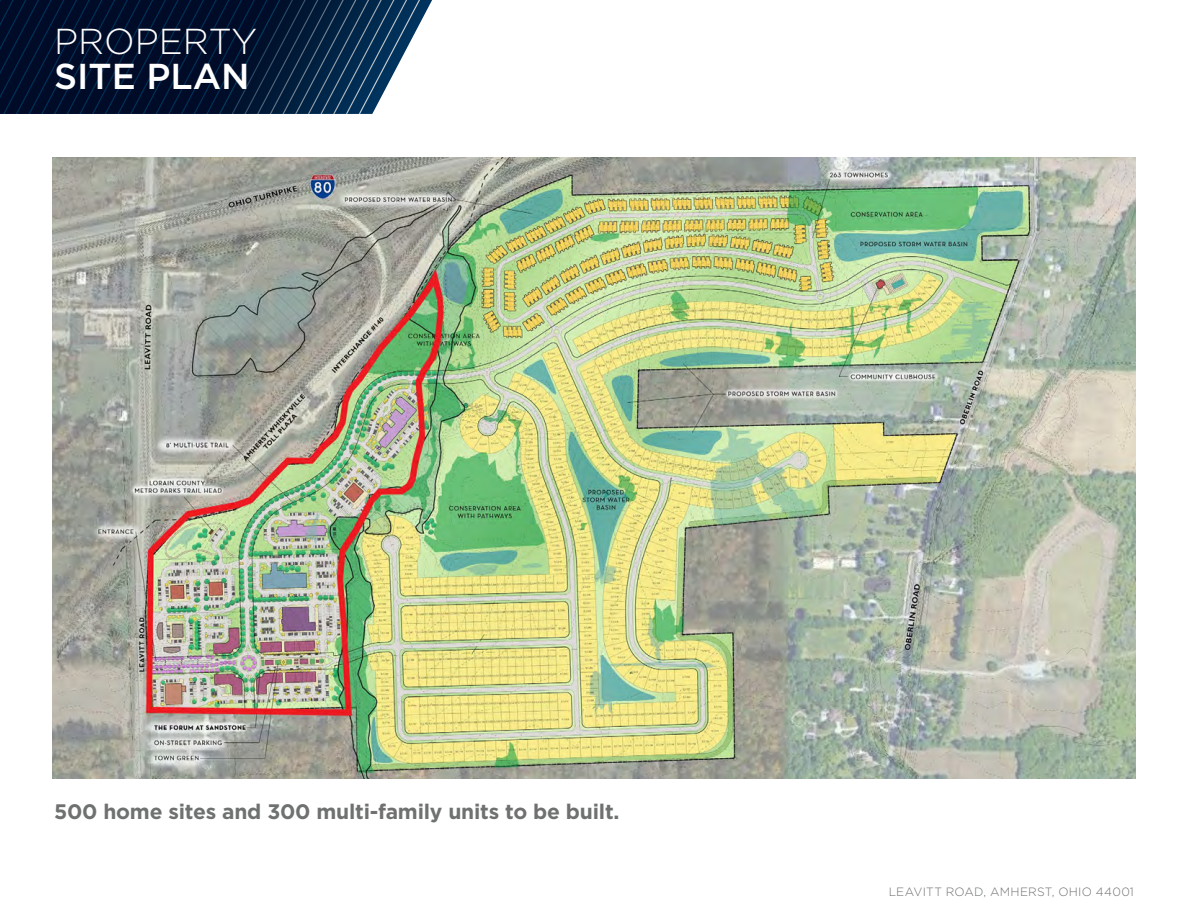
<style>
.page{position:relative;width:1188px;height:918px;background:#fff}
.page>*{position:absolute;margin:0;border:0;box-sizing:border-box;transform-origin:0 0}
.t1{font:300 36px "Gotham";color:#fff}
.t2{font:500 36px "Gotham";color:#fff}
.t3{font:700 21px "Gotham";letter-spacing:-.01em;color:#6f7171}
.t4{font:300 12px "Gotham";letter-spacing:.02em;color:#6e7171}
</style>
<div class="page">
<svg style="left:0;top:0;width:432px;height:114px;background:#122643"></svg>
<img style="left:52px;top:158px;width:1084px;height:621px">
<h1 class="t1" style="left:54px;top:19px;width:205px">PROPERTY</h1>
<h1 class="t2" style="left:54px;top:53px;width:197px">SITE PLAN</h1>
<p class="t3" style="left:54px;top:798px;width:567px">500 home sites and 300 multi-family units to be built.</p>
<p class="t4" style="left:889px;top:884px;width:247px">LEAVITT ROAD, AMHERST, OHIO 44001</p>
</div>
